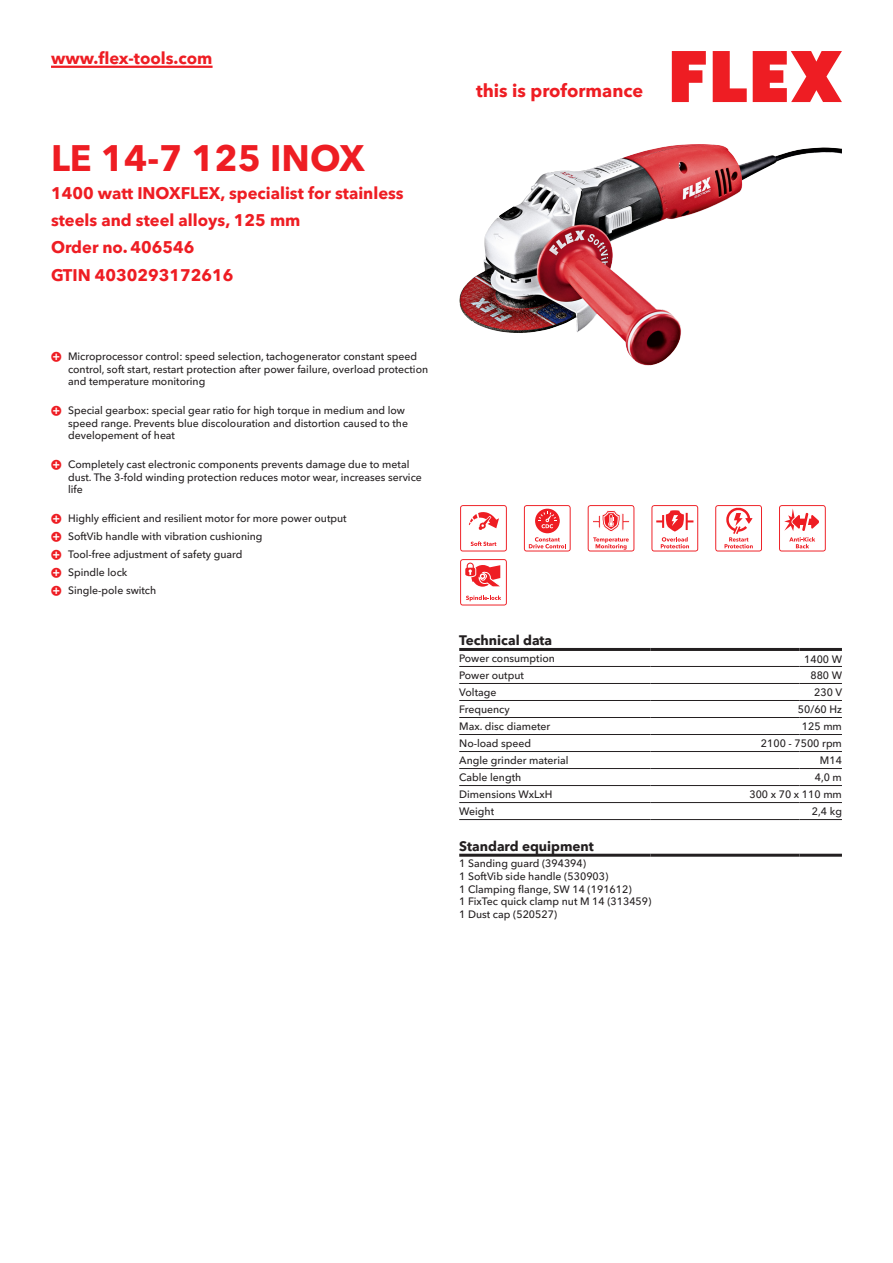
<style>
.page{position:relative;width:893px;height:1263px;background:#fff}
.page>*{position:absolute;margin:0;border:0;box-sizing:border-box;transform-origin:0 0}
.CB_AF_Product-name{font:700 36px "Avenir Next W1 G";color:#ee1d23}
.t1{font:700 18px "Avenir Next W1 G";color:#ee1d23}
.CB_AF_Product-short{font:700 16.5px/27px "Avenir Next W1 G";color:#ee1d23}
.CB_AF_Order-number{font:700 16.5px "Avenir Next W1 G";color:#ee1d23}
.CB_AF_Table-headline{font:700 13.5px "Avenir Next W1 G";color:#231f20}
.CB_AF_Table-specific{font:500 10.5px/12.6px "Avenir Next W1 G";color:#231f20}
</style>
<div class="page">
<svg style="left:672px;top:51px;width:34px;height:51px"></svg>
<svg style="left:713px;top:51px;width:34px;height:51px"></svg>
<svg style="left:753px;top:51px;width:89px;height:51px"></svg>
<hr style="left:51px;top:66px;width:162px;height:2px;background:#ee1d23">
<img style="left:459px;top:144px;width:383px;height:221px">
<hr style="left:459px;top:666px;width:192px;height:1px;background:#231f20">
<hr style="left:651px;top:666px;width:148px;height:1px;background:#231f20">
<hr style="left:799px;top:666px;width:43px;height:1px;background:#231f20">
<hr style="left:459px;top:683px;width:192px;height:1px;background:#231f20">
<hr style="left:651px;top:683px;width:148px;height:1px;background:#231f20">
<hr style="left:799px;top:683px;width:43px;height:1px;background:#231f20">
<hr style="left:459px;top:700px;width:192px;height:1px;background:#231f20">
<hr style="left:651px;top:700px;width:148px;height:1px;background:#231f20">
<hr style="left:799px;top:700px;width:43px;height:1px;background:#231f20">
<hr style="left:459px;top:717px;width:192px;height:1px;background:#231f20">
<hr style="left:651px;top:717px;width:148px;height:1px;background:#231f20">
<hr style="left:799px;top:717px;width:43px;height:1px;background:#231f20">
<hr style="left:459px;top:734px;width:192px;height:1px;background:#231f20">
<hr style="left:651px;top:734px;width:148px;height:1px;background:#231f20">
<hr style="left:799px;top:734px;width:43px;height:1px;background:#231f20">
<hr style="left:459px;top:751px;width:192px;height:1px;background:#231f20">
<hr style="left:651px;top:751px;width:148px;height:1px;background:#231f20">
<hr style="left:799px;top:751px;width:43px;height:1px;background:#231f20">
<hr style="left:459px;top:768px;width:192px;height:1px;background:#231f20">
<hr style="left:651px;top:768px;width:148px;height:1px;background:#231f20">
<hr style="left:799px;top:768px;width:43px;height:1px;background:#231f20">
<hr style="left:459px;top:785px;width:192px;height:1px;background:#231f20">
<hr style="left:651px;top:785px;width:148px;height:1px;background:#231f20">
<hr style="left:799px;top:785px;width:43px;height:1px;background:#231f20">
<hr style="left:459px;top:802px;width:192px;height:1px;background:#231f20">
<hr style="left:651px;top:802px;width:148px;height:1px;background:#231f20">
<hr style="left:799px;top:802px;width:43px;height:1px;background:#231f20">
<hr style="left:459px;top:819px;width:192px;height:1px;background:#231f20">
<hr style="left:651px;top:819px;width:148px;height:1px;background:#231f20">
<hr style="left:799px;top:819px;width:43px;height:1px;background:#231f20">
<hr style="left:459px;top:648px;width:192px;height:3px;background:#231f20">
<hr style="left:651px;top:648px;width:148px;height:3px;background:#231f20">
<hr style="left:799px;top:648px;width:43px;height:3px;background:#231f20">
<hr style="left:459px;top:854px;width:192px;height:3px;background:#231f20">
<hr style="left:651px;top:854px;width:148px;height:3px;background:#231f20">
<hr style="left:799px;top:854px;width:43px;height:3px;background:#231f20">
<svg style="left:460px;top:505px;width:47px;height:46px"></svg>
<svg style="left:524px;top:505px;width:47px;height:46px"></svg>
<svg style="left:588px;top:505px;width:46px;height:46px"></svg>
<svg style="left:651px;top:505px;width:47px;height:46px"></svg>
<svg style="left:715px;top:505px;width:47px;height:46px"></svg>
<svg style="left:779px;top:505px;width:47px;height:46px"></svg>
<svg style="left:460px;top:559px;width:47px;height:46px"></svg>
<h3 class="CB_AF_Product-short" style="left:51px;top:43px;width:163px">www.flex-tools.com</h3>
<p class="CB_AF_Product-name" style="left:51px;top:130px;width:315px">LE 14-7 125 INOX</p>
<p class="CB_AF_Product-short" style="left:51px;top:178px;width:354px">1400 watt INOXFLEX, specialist for stainless steels and steel alloys, 125 mm</p>
<p class="CB_AF_Order-number" style="left:51px;top:234px;width:145px">Order no. 406546</p>
<p class="CB_AF_Order-number" style="left:51px;top:262px;width:184px">GTIN 4030293172616</p>
<p class="CB_AF_Table-specific" style="left:68px;top:349px;width:362px">Microprocessor control: speed selection, tachogenerator constant speed control, soft start, restart protection after power failure, overload protection and temperature monitoring</p>
<p class="CB_AF_Table-specific" style="left:68px;top:403px;width:342px">Special gearbox: special gear ratio for high torque in medium and low speed range. Prevents blue discolouration and distortion caused to the developement of heat</p>
<p class="CB_AF_Table-specific" style="left:68px;top:457px;width:355px">Completely cast electronic components prevents damage due to metal dust. The 3-fold winding protection reduces motor wear, increases service life</p>
<p class="CB_AF_Table-specific" style="left:68px;top:511px;width:280px">Highly efficient and resilient motor for more power output</p>
<p class="CB_AF_Table-specific" style="left:68px;top:529px;width:196px">SoftVib handle with vibration cushioning</p>
<p class="CB_AF_Table-specific" style="left:68px;top:547px;width:176px">Tool-free adjustment of safety guard</p>
<p class="CB_AF_Table-specific" style="left:68px;top:565px;width:61px">Spindle lock</p>
<p class="CB_AF_Table-specific" style="left:68px;top:583px;width:90px">Single-pole switch</p>
<h2 class="t1" style="left:476px;top:77px;width:169px">this is proformance</h2>
<p class="CB_AF_Table-headline" style="left:459px;top:630px;width:94px">Technical data</p>
<p class="CB_AF_Table-specific" style="left:459px;top:651px;width:97px">Power consumption</p>
<p class="CB_AF_Table-specific" style="left:804px;top:652px;width:39px">1400 W</p>
<p class="CB_AF_Table-specific" style="left:459px;top:668px;width:66px">Power output</p>
<p class="CB_AF_Table-specific" style="left:810px;top:668px;width:33px">880 W</p>
<p class="CB_AF_Table-specific" style="left:459px;top:685px;width:39px">Voltage</p>
<p class="CB_AF_Table-specific" style="left:814px;top:685px;width:29px">230 V</p>
<p class="CB_AF_Table-specific" style="left:459px;top:702px;width:52px">Frequency</p>
<p class="CB_AF_Table-specific" style="left:798px;top:702px;width:46px">50/60 Hz</p>
<p class="CB_AF_Table-specific" style="left:459px;top:719px;width:93px">Max. disc diameter</p>
<p class="CB_AF_Table-specific" style="left:802px;top:719px;width:41px">125 mm</p>
<p class="CB_AF_Table-specific" style="left:459px;top:736px;width:74px">No-load speed</p>
<p class="CB_AF_Table-specific" style="left:761px;top:736px;width:82px">2100 - 7500 rpm</p>
<p class="CB_AF_Table-specific" style="left:459px;top:753px;width:111px">Angle grinder material</p>
<p class="CB_AF_Table-specific" style="left:820px;top:753px;width:23px">M14</p>
<p class="CB_AF_Table-specific" style="left:459px;top:770px;width:64px">Cable length</p>
<p class="CB_AF_Table-specific" style="left:815px;top:770px;width:29px">4,0 m</p>
<p class="CB_AF_Table-specific" style="left:459px;top:787px;width:95px">Dimensions WxLxH</p>
<p class="CB_AF_Table-specific" style="left:749px;top:787px;width:94px">300 x 70 x 110 mm</p>
<p class="CB_AF_Table-specific" style="left:459px;top:804px;width:36px">Weight</p>
<p class="CB_AF_Table-specific" style="left:812px;top:804px;width:32px">2,4 kg</p>
<p class="CB_AF_Table-headline" style="left:459px;top:835px;width:136px">Standard equipment</p>
<p class="CB_AF_Table-specific" style="left:459px;top:856px;width:194px">1 Sanding guard (394394)<br>1 SoftVib side handle (530903)<br>1 Clamping flange, SW 14 (191612)<br>1 FixTec quick clamp nut M 14 (313459)<br>1 Dust cap (520527)</p>
</div>
